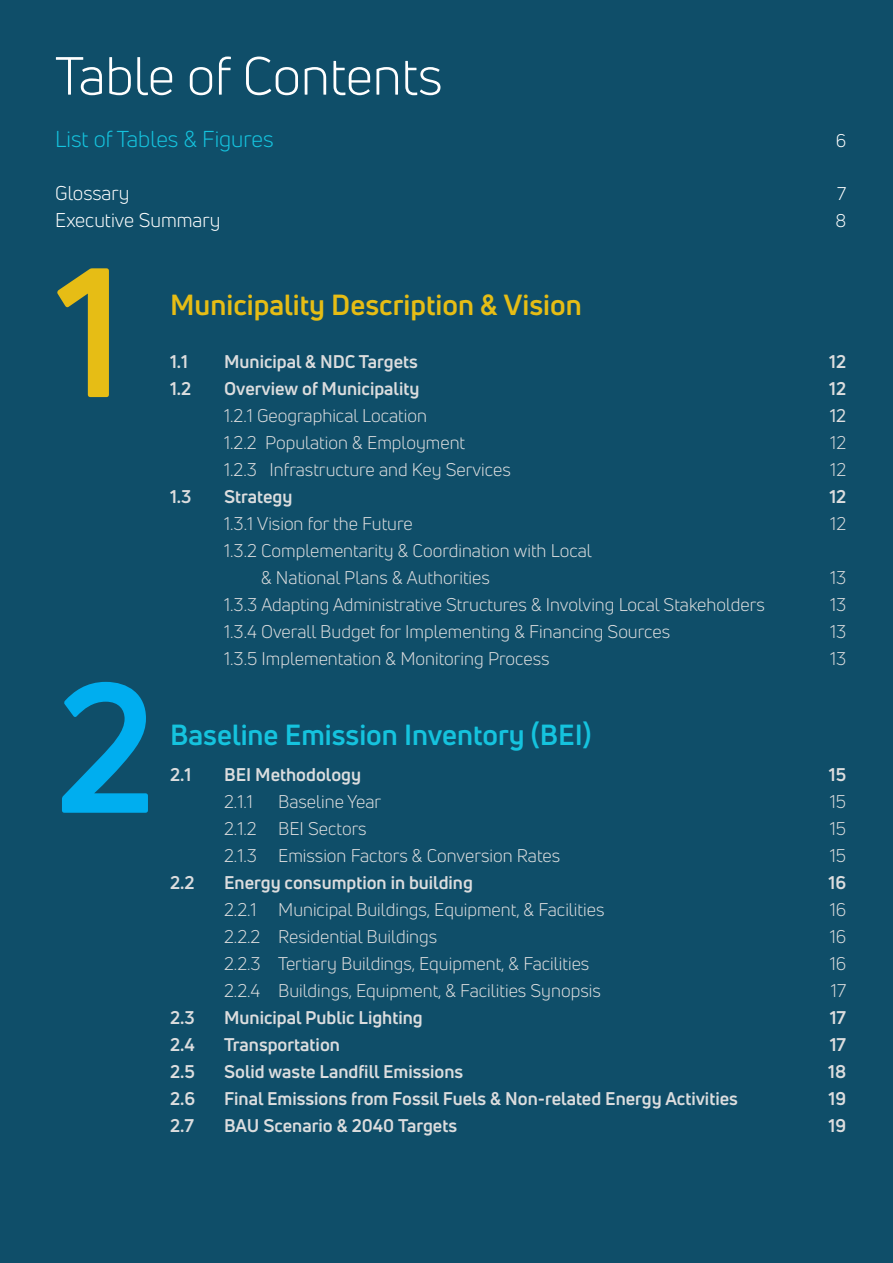
<style>
.page{position:relative;width:893px;height:1263px;background:#0f4e69}
.page>*{position:absolute;margin:0;border:0;box-sizing:border-box;transform-origin:0 0}
.t1{font:700 180px "Uni Neue";color:#e6bd15}
.t2{font:700 180px "Uni Neue";color:#00aeef}
.t3{font:52.5px "Uni Neue";color:#fff}
.t4{font:700 28.5px "Uni Neue";color:#e6bd15}
.t5{font:700 28.5px "Uni Neue";color:#15c3de}
.t6{font:22.5px "Uni Neue";color:#15c3de}
.t7{font:19.5px "Uni Neue";color:#fff}
.t8{font:18px/27px "Uni Neue";color:#dcddde}
.t9{font:700 18px "Uni Neue";color:#dcddde}
.t10{font:18px "Uni Neue";color:#fff}
.t11{font:18px "Uni Neue";color:#dcddde}
</style>
<div class="page">
<h2 class="t3" style="left:55px;top:44px;width:389px">Table of Contents</h2>
<p class="t6" style="left:55px;top:126px;width:220px">List of Tables &amp; Figures</p>
<p class="t10" style="left:836px;top:130px;width:12px">6</p>
<p class="t7" style="left:55px;top:181px;width:76px">Glossary</p>
<p class="t10" style="left:837px;top:182px;width:11px">7</p>
<p class="t7" style="left:55px;top:208px;width:167px">Executive Summary</p>
<p class="t10" style="left:835px;top:209px;width:12px">8</p>
<h1 class="t1" style="left:55px;top:220px;width:70px">1</h1>
<h1 class="t2" style="left:55px;top:635px;width:103px">2</h1>
<h3 class="t4" style="left:170px;top:287px;width:413px">Municipality Description &amp; Vision</h3>
<p class="t9" style="left:170px;top:350px;width:19px">1.1</p>
<p class="t9" style="left:224px;top:350px;width:195px">Municipal &amp; NDC Targets</p>
<p class="t9" style="left:829px;top:350px;width:18px">12</p>
<p class="t9" style="left:170px;top:377px;width:23px">1.2</p>
<p class="t9" style="left:224px;top:377px;width:197px">Overview of Municipality</p>
<p class="t9" style="left:829px;top:377px;width:18px">12</p>
<p class="t8" style="left:224px;top:402px;width:204px">1.2.1 Geographical Location</p>
<p class="t11" style="left:830px;top:404px;width:18px">12</p>
<p class="t8" style="left:224px;top:429px;width:243px">1.2.2 Population &amp; Employment</p>
<p class="t8" style="left:830px;top:429px;width:17px">12</p>
<p class="t8" style="left:224px;top:456px;width:288px">1.2.3 Infrastructure and Key Services</p>
<p class="t8" style="left:830px;top:456px;width:17px">12</p>
<p class="t9" style="left:170px;top:485px;width:23px">1.3</p>
<p class="t9" style="left:224px;top:485px;width:70px">Strategy</p>
<p class="t9" style="left:829px;top:485px;width:18px">12</p>
<p class="t8" style="left:224px;top:510px;width:190px">1.3.1 Vision for the Future</p>
<p class="t8" style="left:830px;top:510px;width:17px">12</p>
<p class="t8" style="left:261px;top:537px;width:332px;text-indent:-37px">1.3.2 Complementarity &amp; Coordination with Local &amp; National Plans &amp; Authorities</p>
<p class="t8" style="left:830px;top:564px;width:18px">13</p>
<p class="t8" style="left:224px;top:591px;width:542px">1.3.3 Adapting Administrative Structures &amp; Involving Local Stakeholders</p>
<p class="t8" style="left:830px;top:591px;width:18px">13</p>
<p class="t8" style="left:224px;top:618px;width:447px">1.3.4 Overall Budget for Implementing &amp; Financing Sources</p>
<p class="t8" style="left:830px;top:618px;width:18px">13</p>
<p class="t8" style="left:224px;top:645px;width:327px">1.3.5 Implementation &amp; Monitoring Process</p>
<p class="t8" style="left:830px;top:645px;width:18px">13</p>
<h3 class="t5" style="left:170px;top:717px;width:423px">Baseline Emission Inventory (BEI)</h3>
<p class="t9" style="left:170px;top:763px;width:23px">2.1</p>
<p class="t9" style="left:224px;top:763px;width:139px">BEI Methodology</p>
<p class="t9" style="left:829px;top:763px;width:19px">15</p>
<p class="t8" style="left:224px;top:788px;width:30px">2.1.1</p>
<p class="t8" style="left:278px;top:788px;width:105px">Baseline Year</p>
<p class="t8" style="left:830px;top:788px;width:18px">15</p>
<p class="t8" style="left:224px;top:815px;width:144px">2.1.2 BEI Sectors</p>
<p class="t8" style="left:830px;top:815px;width:18px">15</p>
<p class="t8" style="left:224px;top:842px;width:338px">2.1.3 Emission Factors &amp; Conversion Rates</p>
<p class="t8" style="left:830px;top:842px;width:18px">15</p>
<p class="t9" style="left:170px;top:871px;width:26px">2.2</p>
<p class="t9" style="left:224px;top:871px;width:250px">Energy consumption in building</p>
<p class="t9" style="left:829px;top:871px;width:19px">16</p>
<p class="t8" style="left:224px;top:896px;width:382px">2.2.1 Municipal Buildings, Equipment, &amp; Facilities</p>
<p class="t8" style="left:830px;top:896px;width:18px">16</p>
<p class="t8" style="left:224px;top:923px;width:215px">2.2.2 Residential Buildings</p>
<p class="t8" style="left:830px;top:923px;width:18px">16</p>
<p class="t8" style="left:224px;top:950px;width:367px">2.2.3 Tertiary Buildings, Equipment, &amp; Facilities</p>
<p class="t8" style="left:830px;top:950px;width:18px">16</p>
<p class="t8" style="left:224px;top:977px;width:378px">2.2.4 Buildings, Equipment, &amp; Facilities Synopsis</p>
<p class="t8" style="left:831px;top:977px;width:17px">17</p>
<p class="t9" style="left:170px;top:1006px;width:26px">2.3</p>
<p class="t9" style="left:224px;top:1006px;width:200px">Municipal Public Lighting</p>
<p class="t9" style="left:830px;top:1006px;width:18px">17</p>
<p class="t9" style="left:170px;top:1033px;width:26px">2.4</p>
<p class="t9" style="left:224px;top:1033px;width:117px">Transportation</p>
<p class="t9" style="left:830px;top:1033px;width:18px">17</p>
<p class="t9" style="left:170px;top:1060px;width:26px">2.5</p>
<p class="t9" style="left:224px;top:1060px;width:241px">Solid waste Landfill Emissions</p>
<p class="t9" style="left:828px;top:1060px;width:19px">18</p>
<p class="t9" style="left:170px;top:1087px;width:27px">2.6</p>
<p class="t9" style="left:224px;top:1087px;width:515px">Final Emissions from Fossil Fuels &amp; Non-related Energy Activities</p>
<p class="t9" style="left:829px;top:1087px;width:19px">19</p>
<p class="t9" style="left:170px;top:1114px;width:26px">2.7</p>
<p class="t9" style="left:224px;top:1114px;width:234px">BAU Scenario &amp; 2040 Targets</p>
<p class="t9" style="left:829px;top:1114px;width:19px">19</p>
</div>
